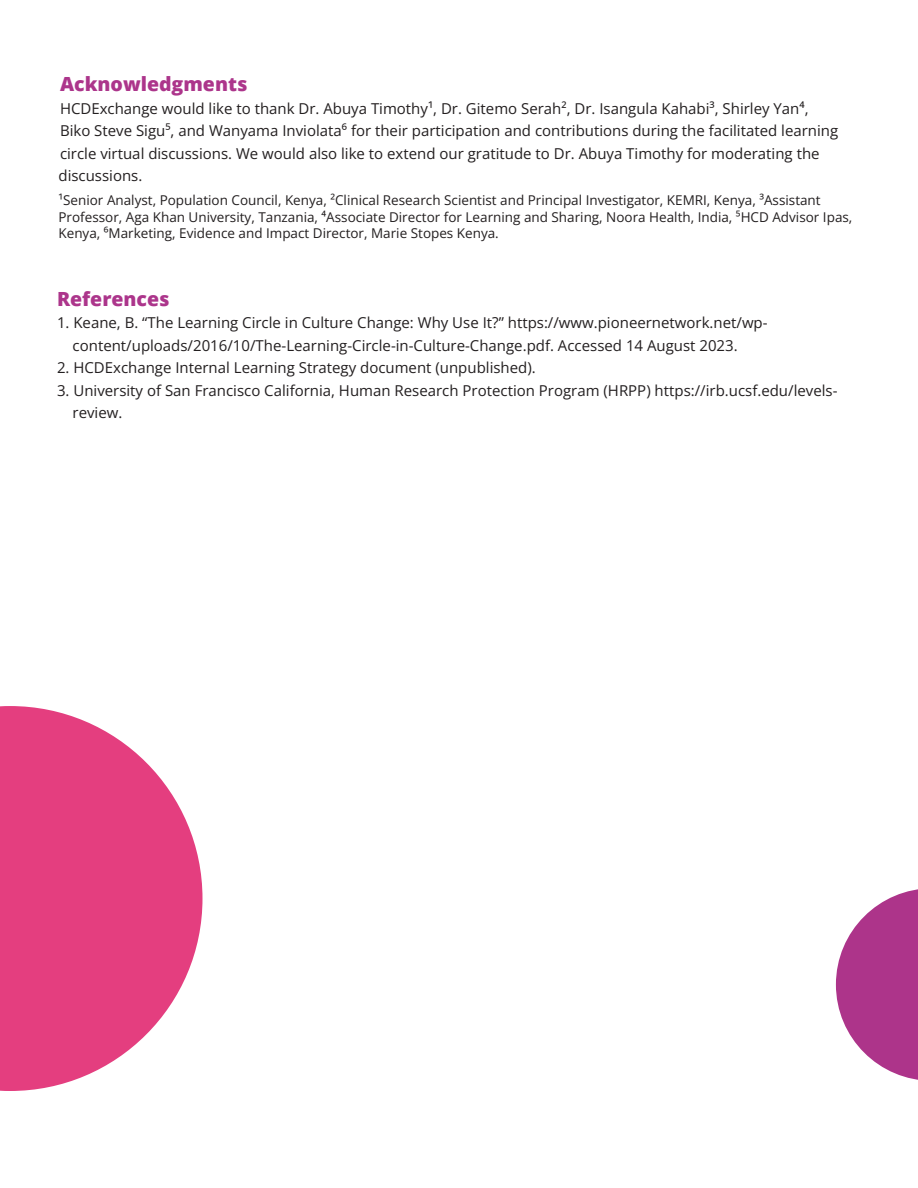
<style>
.page{position:relative;width:918px;height:1188px;background:#fff}
.page>*{position:absolute;margin:0;border:0;box-sizing:border-box;transform-origin:0 0}
.t1{font:800 19.5px "Open Sans";color:#ac358b}
.t2{font:15px/22.5px "Open Sans";color:#231f20}
.t3{font:13.5px/16.5px "Open Sans";color:#231f20}
</style>
<div class="page">
<svg style="left:836px;top:889px;width:82px;height:191px"></svg>
<svg style="left:0;top:706px;width:202px;height:385px;fill:#e43e7f"></svg>
<p class="t1" style="left:60px;top:70px;width:189px">Acknowledgments</p>
<p class="t2" style="left:58px;top:97px;width:781px">HCDExchange would like to thank Dr. Abuya Timothy¹, Dr. Gitemo Serah², Dr. Isangula Kahabi³, Shirley Yan⁴, Biko Steve Sigu⁵, and Wanyama Inviolata⁶ for their participation and contributions during the facilitated learning circle virtual discussions. We would also like to extend our gratitude to Dr. Abuya Timothy for moderating the discussions.</p>
<p class="t3" style="left:58px;top:192px;width:795px">¹Senior Analyst, Population Council, Kenya, ²Clinical Research Scientist and Principal Investigator, KEMRI, Kenya, ³Assistant<br>Professor, Aga Khan University, Tanzania, ⁴Associate Director for Learning and Sharing, Noora Health, India, ⁵HCD Advisor Ipas,<br>Kenya, ⁶Marketing, Evidence and Impact Director, Marie Stopes Kenya.</p>
<p class="t1" style="left:57px;top:284px;width:114px">References</p>
<p class="t2" style="left:57px;top:311px;width:712px">1. Keane, B. “The Learning Circle in Culture Change: Why Use It?” https://www.pioneernetwork.net/wp-</p>
<p class="t2" style="left:73px;top:334px;width:667px">content/uploads/2016/10/The-Learning-Circle-in-Culture-Change.pdf. Accessed 14 August 2023.</p>
<p class="t2" style="left:57px;top:356px;width:480px">2. HCDExchange Internal Learning Strategy document (unpublished).</p>
<p class="t2" style="left:57px;top:379px;width:782px">3. University of San Francisco California, Human Research Protection Program (HRPP) https://irb.ucsf.edu/levels-</p>
<p class="t2" style="left:73px;top:401px;width:51px">review.</p>
</div>
